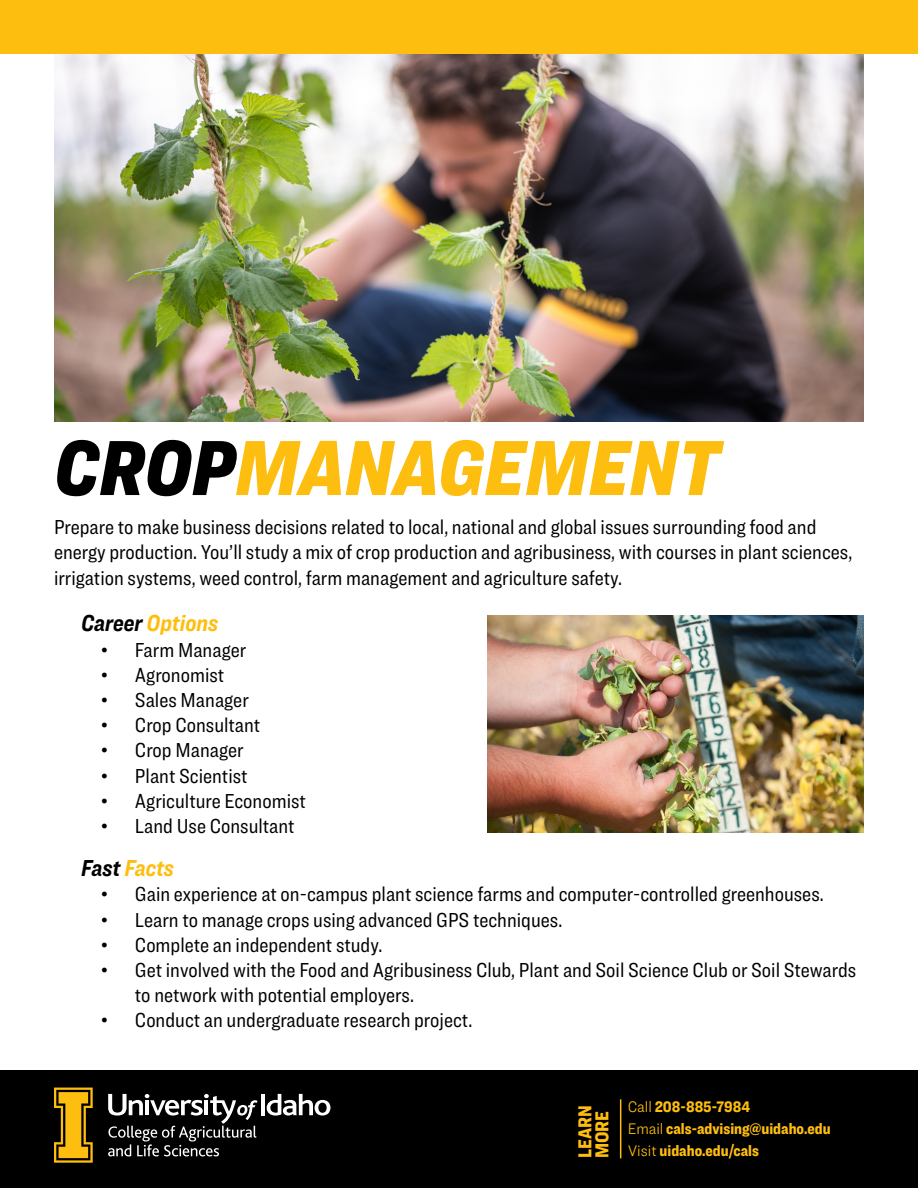
<style>
.page{position:relative;width:918px;height:1188px;background:#fff}
.page>*{position:absolute;margin:0;border:0;box-sizing:border-box;transform-origin:0 0}
.t1{font:italic 900 81px "Ringside Condensed";color:#febe10}
.t2{font:italic 700 24px "Ringside Condensed";color:#febe10}
.t3{font:21px/25.2px "Ringside Condensed";color:#000}
.t4{font:900 19.5px/17.2px "Ringside Condensed";color:#febe10}
.t5{font:900 15.9px/22.2px "Ringside Condensed";color:#febe10}
.s1{color:#000}
.s2{font-family:"Ringside Narrow";font-weight:300}
</style>
<div class="page">
<img style="left:54px;top:54px;width:810px;height:367px">
<div style="left:0;top:1070px;width:918px;height:118px;background:#000"></div>
<hr style="left:620px;top:1099px;width:1px;height:59px;background:#febe10">
<svg style="left:54px;top:1088px;width:39px;height:75px"></svg>
<hr style="left:261px;top:1094px;width:4px;height:21px;background:#fff">
<svg style="left:267px;top:1094px;width:63px;height:22px"></svg>
<svg style="left:108px;top:1094px;width:150px;height:62px"></svg>
<div style="left:0;top:0;width:918px;height:54px;background:#febe10"></div>
<img style="left:487px;top:616px;width:377px;height:217px">
<h1 class="t1" style="left:54px;top:408px;width:667px"><span class="s1">CROP</span>MANAGEMENT</h1>
<p class="t3" style="left:54px;top:514px;width:800px">Prepare to make business decisions related to local, national and global issues surrounding food and energy production. You’ll study a mix of crop production and agribusiness, with courses in plant sciences, irrigation systems, weed control, farm management and agriculture safety.</p>
<p class="t2" style="left:81px;top:606px;width:139px"><span class="s1">Career</span> Options</p>
<p class="t3" style="left:101px;top:637px;width:147px">• Farm Manager</p>
<p class="t3" style="left:101px;top:662px;width:125px">• Agronomist</p>
<p class="t3" style="left:101px;top:687px;width:149px">• Sales Manager</p>
<p class="t3" style="left:101px;top:712px;width:160px">• Crop Consultant</p>
<p class="t3" style="left:101px;top:738px;width:144px">• Crop Manager</p>
<p class="t3" style="left:101px;top:763px;width:148px">• Plant Scientist</p>
<p class="t3" style="left:101px;top:788px;width:206px">• Agriculture Economist</p>
<p class="t3" style="left:101px;top:813px;width:195px">• Land Use Consultant</p>
<p class="t2" style="left:81px;top:851px;width:94px"><span class="s1">Fast</span> Facts</p>
<p class="t3" style="left:101px;top:882px;width:724px">• Gain experience at on-campus plant science farms and computer-controlled greenhouses.</p>
<p class="t3" style="left:101px;top:907px;width:463px">• Learn to manage crops using advanced GPS techniques.</p>
<p class="t3" style="left:101px;top:932px;width:283px">• Complete an independent study.</p>
<p class="t3" style="left:135px;top:957px;width:723px;text-indent:-34px">• Get involved with the Food and Agribusiness Club, Plant and Soil Science Club or Soil Stewards to network with potential employers.</p>
<p class="t3" style="left:101px;top:1008px;width:373px">• Conduct an undergraduate research project.</p>
<p class="t4" style="left:576px;top:1158px;width:54px;rotate:-90deg">LEARN<br>MORE</p>
<p class="t5" style="left:628px;top:1095px;width:205px"><span class="s2">Call</span> 208-885-7984<br><span class="s2">Email</span> cals-advising@uidaho.edu<br><span class="s2">Visit</span> uidaho.edu/cals</p>
</div>
